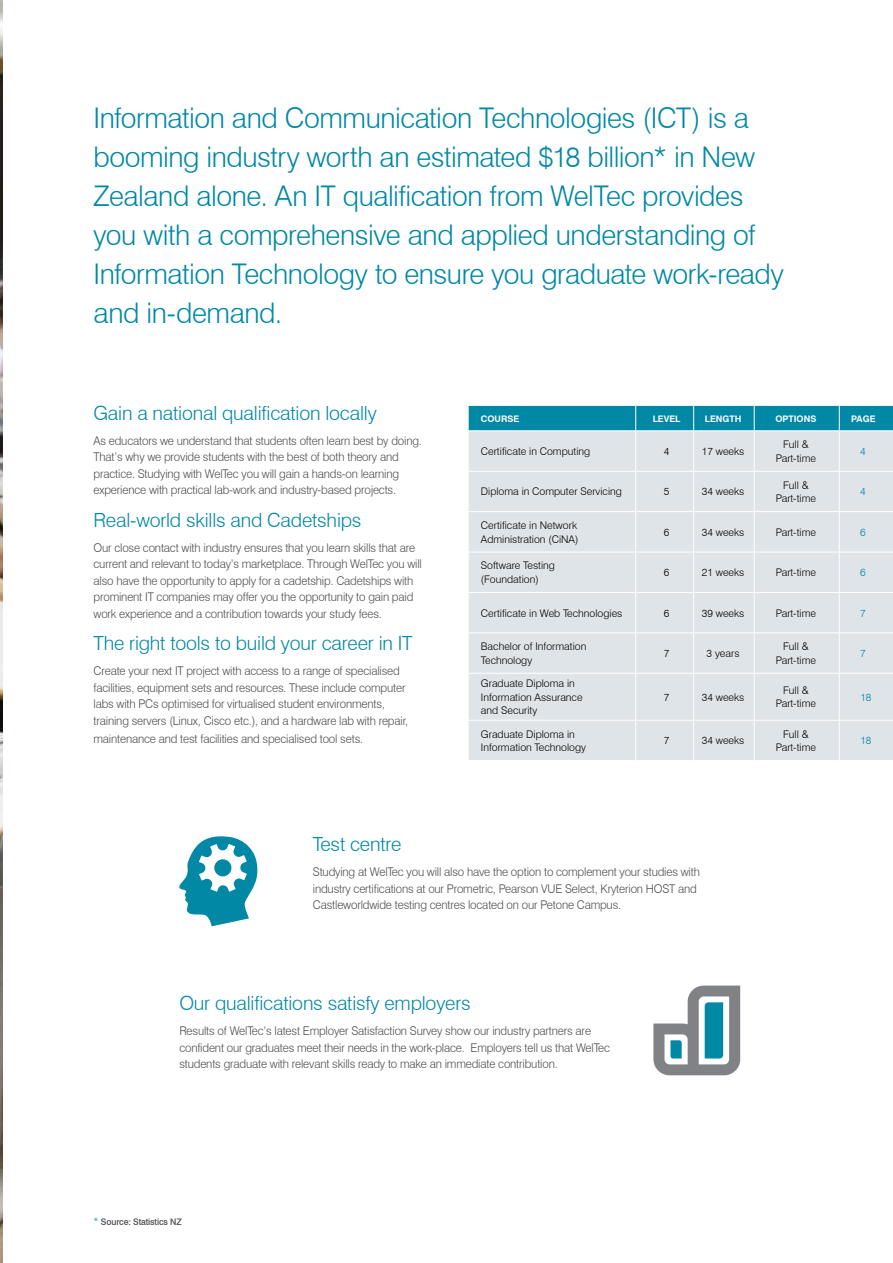
<style>
.page{position:relative;width:893px;height:1263px;background:#fff}
.page>*{position:absolute;margin:0;border:0;box-sizing:border-box;transform-origin:0 0}
.t1{font:300 28.5px/39px "Swiss 721 BT";letter-spacing:-.015em;color:#0088a5}
.t2{font:300 19.5px "Swiss 721 BT";letter-spacing:-.01em;color:#0088a5}
.t3{font:300 12px/16.5px "Swiss 721 BT";letter-spacing:-.015em;color:#4d4d4f;scale:.96 1}
.t4{font:300 10.5px/13.5px "Swiss 721 BT";color:#000;text-align:center}
.t5{font:300 10.5px "Swiss 721 BT";color:#0088a5}
.t6{font:700 9px "Swiss 721 BT";color:#fff}
.t7{font:500 9px "Swiss 721 BT";letter-spacing:-.015em;color:#4d4d4f;scale:.96 1}
.s1{font-weight:300;font-size:10.5px;color:#0093af}
</style>
<div class="page">
<div style="left:469px;top:431px;width:424px;height:329px;background:#dfe4e8"></div>
<div style="left:468px;top:405px;width:425px;height:25px;background:#0088a5"></div>
<hr style="left:635px;top:431px;width:1px;height:40px;background:#fff">
<hr style="left:693px;top:431px;width:1px;height:40px;background:#fff">
<hr style="left:754px;top:431px;width:1px;height:40px;background:#fff">
<hr style="left:839px;top:431px;width:1px;height:40px;background:#fff">
<hr style="left:468px;top:471px;width:168px;height:1px;background:#fff">
<hr style="left:636px;top:471px;width:58px;height:1px;background:#fff">
<hr style="left:635px;top:472px;width:1px;height:39px;background:#fff">
<hr style="left:694px;top:471px;width:60px;height:1px;background:#fff">
<hr style="left:693px;top:472px;width:1px;height:39px;background:#fff">
<hr style="left:754px;top:471px;width:85px;height:1px;background:#fff">
<hr style="left:754px;top:472px;width:1px;height:39px;background:#fff">
<hr style="left:839px;top:471px;width:54px;height:1px;background:#fff">
<hr style="left:839px;top:472px;width:1px;height:39px;background:#fff">
<hr style="left:468px;top:511px;width:168px;height:1px;background:#fff">
<hr style="left:636px;top:511px;width:58px;height:1px;background:#fff">
<hr style="left:635px;top:512px;width:1px;height:40px;background:#fff">
<hr style="left:694px;top:511px;width:60px;height:1px;background:#fff">
<hr style="left:693px;top:512px;width:1px;height:40px;background:#fff">
<hr style="left:754px;top:511px;width:85px;height:1px;background:#fff">
<hr style="left:754px;top:512px;width:1px;height:40px;background:#fff">
<hr style="left:839px;top:511px;width:54px;height:1px;background:#fff">
<hr style="left:839px;top:512px;width:1px;height:40px;background:#fff">
<hr style="left:468px;top:552px;width:168px;height:1px;background:#fff">
<hr style="left:636px;top:552px;width:58px;height:1px;background:#fff">
<hr style="left:635px;top:552px;width:1px;height:40px;background:#fff">
<hr style="left:694px;top:552px;width:60px;height:1px;background:#fff">
<hr style="left:693px;top:552px;width:1px;height:40px;background:#fff">
<hr style="left:754px;top:552px;width:85px;height:1px;background:#fff">
<hr style="left:754px;top:552px;width:1px;height:40px;background:#fff">
<hr style="left:839px;top:552px;width:54px;height:1px;background:#fff">
<hr style="left:839px;top:552px;width:1px;height:40px;background:#fff">
<hr style="left:468px;top:592px;width:168px;height:1px;background:#fff">
<hr style="left:636px;top:592px;width:58px;height:1px;background:#fff">
<hr style="left:635px;top:593px;width:1px;height:39px;background:#fff">
<hr style="left:694px;top:592px;width:60px;height:1px;background:#fff">
<hr style="left:693px;top:593px;width:1px;height:39px;background:#fff">
<hr style="left:754px;top:592px;width:85px;height:1px;background:#fff">
<hr style="left:754px;top:593px;width:1px;height:39px;background:#fff">
<hr style="left:839px;top:592px;width:54px;height:1px;background:#fff">
<hr style="left:839px;top:593px;width:1px;height:39px;background:#fff">
<hr style="left:468px;top:632px;width:168px;height:1px;background:#fff">
<hr style="left:636px;top:632px;width:58px;height:1px;background:#fff">
<hr style="left:635px;top:633px;width:1px;height:40px;background:#fff">
<hr style="left:694px;top:632px;width:60px;height:1px;background:#fff">
<hr style="left:693px;top:633px;width:1px;height:40px;background:#fff">
<hr style="left:754px;top:632px;width:85px;height:1px;background:#fff">
<hr style="left:754px;top:633px;width:1px;height:40px;background:#fff">
<hr style="left:839px;top:632px;width:54px;height:1px;background:#fff">
<hr style="left:839px;top:633px;width:1px;height:40px;background:#fff">
<hr style="left:468px;top:673px;width:168px;height:1px;background:#fff">
<hr style="left:636px;top:673px;width:58px;height:1px;background:#fff">
<hr style="left:635px;top:674px;width:1px;height:46px;background:#fff">
<hr style="left:694px;top:673px;width:60px;height:1px;background:#fff">
<hr style="left:693px;top:674px;width:1px;height:46px;background:#fff">
<hr style="left:754px;top:673px;width:85px;height:1px;background:#fff">
<hr style="left:754px;top:674px;width:1px;height:46px;background:#fff">
<hr style="left:839px;top:673px;width:54px;height:1px;background:#fff">
<hr style="left:839px;top:674px;width:1px;height:46px;background:#fff">
<hr style="left:468px;top:720px;width:168px;height:1px;background:#fff">
<hr style="left:636px;top:720px;width:58px;height:1px;background:#fff">
<hr style="left:635px;top:721px;width:1px;height:39px;background:#fff">
<hr style="left:694px;top:720px;width:60px;height:1px;background:#fff">
<hr style="left:693px;top:721px;width:1px;height:39px;background:#fff">
<hr style="left:754px;top:720px;width:85px;height:1px;background:#fff">
<hr style="left:754px;top:721px;width:1px;height:39px;background:#fff">
<hr style="left:839px;top:720px;width:54px;height:1px;background:#fff">
<hr style="left:839px;top:721px;width:1px;height:39px;background:#fff">
<img style="left:0;top:0;width:3px;height:1263px">
<svg style="left:179px;top:836px;width:79px;height:90px"></svg>
<svg style="left:653px;top:985px;width:87px;height:90px"></svg>
<p class="t1" style="left:94px;top:98px;width:692px">Information and Communication Technologies (ICT) is a booming industry worth an estimated $18 billion* in New Zealand alone. An IT qualification from WelTec provides you with a comprehensive and applied understanding of Information Technology to ensure you graduate work-ready and in-demand.</p>
<h2 class="t2" style="left:94px;top:401px;width:285px">Gain a national qualification locally</h2>
<p class="t3" style="left:94px;top:432px;width:344px">As educators we understand that students often learn best by doing.<br>That’s why we provide students with the best of both theory and practice. Studying with WelTec you will gain a hands-on learning experience with practical lab-work and industry-based projects.</p>
<h2 class="t2" style="left:94px;top:508px;width:269px">Real-world skills and Cadetships</h2>
<p class="t3" style="left:94px;top:539px;width:344px">Our close contact with industry ensures that you learn skills that are current and relevant to today’s marketplace. Through WelTec you will also have the opportunity to apply for a cadetship. Cadetships with prominent IT companies may offer you the opportunity to gain paid work experience and a contribution towards your study fees.</p>
<h2 class="t2" style="left:94px;top:631px;width:321px">The right tools to build your career in IT</h2>
<p class="t3" style="left:94px;top:663px;width:329px">Create your next IT project with access to a range of specialised facilities, equipment sets and resources. These include computer labs with PCs optimised for virtualised student environments, training servers (Linux, Cisco etc.), and a hardware lab with repair,</p>
<p class="t3" style="left:94px;top:730px;width:282px">maintenance and test facilities and specialised tool sets.</p>
<p class="t6" style="left:481px;top:413px;width:27px">COURSE</p>
<p class="t6" style="left:653px;top:413px;width:23px">LEVEL</p>
<p class="t6" style="left:705px;top:413px;width:37px">LENGTH</p>
<p class="t6" style="left:775px;top:413px;width:42px">OPTIONS</p>
<p class="t6" style="left:851px;top:413px;width:25px">PAGE</p>
<p class="t4" style="left:481px;top:444px;width:111px">Certificate in Computing</p>
<p class="t4" style="left:664px;top:444px;width:7px">4</p>
<p class="t4" style="left:702px;top:444px;width:44px">17 weeks</p>
<p class="t4" style="left:776px;top:438px;width:42px">Full &amp;<br>Part-time</p>
<p class="t5" style="left:860px;top:445px;width:7px">4</p>
<p class="t4" style="left:481px;top:485px;width:143px">Diploma in Computer Servicing</p>
<p class="t4" style="left:664px;top:485px;width:7px">5</p>
<p class="t4" style="left:702px;top:485px;width:44px">34 weeks</p>
<p class="t4" style="left:776px;top:478px;width:42px">Full &amp;<br>Part-time</p>
<p class="t5" style="left:860px;top:485px;width:7px">4</p>
<p class="t4" style="left:481px;top:518px;width:99px;text-align:left">Certificate in Network<br>Administration (CiNA)</p>
<p class="t4" style="left:664px;top:525px;width:7px">6</p>
<p class="t4" style="left:702px;top:525px;width:44px">34 weeks</p>
<p class="t4" style="left:776px;top:525px;width:42px">Part-time</p>
<p class="t5" style="left:860px;top:526px;width:7px">6</p>
<p class="t4" style="left:481px;top:559px;width:75px;text-align:left">Software Testing (Foundation)</p>
<p class="t4" style="left:664px;top:566px;width:7px">6</p>
<p class="t4" style="left:702px;top:566px;width:44px">21 weeks</p>
<p class="t4" style="left:776px;top:566px;width:42px">Part-time</p>
<p class="t5" style="left:860px;top:566px;width:7px">6</p>
<p class="t4" style="left:481px;top:606px;width:143px">Certificate in Web Technologies</p>
<p class="t4" style="left:664px;top:606px;width:7px">6</p>
<p class="t4" style="left:702px;top:606px;width:44px">39 weeks</p>
<p class="t4" style="left:776px;top:606px;width:42px">Part-time</p>
<p class="t5" style="left:860px;top:606px;width:7px">7</p>
<p class="t4" style="left:481px;top:640px;width:107px;text-align:left">Bachelor of Information<br>Technology</p>
<p class="t4" style="left:664px;top:646px;width:7px">7</p>
<p class="t4" style="left:707px;top:646px;width:34px">3 years</p>
<p class="t4" style="left:776px;top:640px;width:42px">Full &amp;<br>Part-time</p>
<p class="t5" style="left:860px;top:647px;width:7px">7</p>
<p class="t4" style="left:481px;top:677px;width:103px;text-align:left">Graduate Diploma in<br>Information Assurance and Security</p>
<p class="t4" style="left:664px;top:690px;width:7px">7</p>
<p class="t4" style="left:702px;top:690px;width:44px">34 weeks</p>
<p class="t4" style="left:776px;top:683px;width:42px">Full &amp;<br>Part-time</p>
<p class="t5" style="left:860px;top:691px;width:13px">18</p>
<p class="t4" style="left:481px;top:727px;width:107px;text-align:left">Graduate Diploma in<br>Information Technology</p>
<p class="t4" style="left:664px;top:734px;width:7px">7</p>
<p class="t4" style="left:702px;top:734px;width:44px">34 weeks</p>
<p class="t4" style="left:776px;top:727px;width:42px">Full &amp;<br>Part-time</p>
<p class="t5" style="left:860px;top:734px;width:13px">18</p>
<h2 class="t2" style="left:313px;top:832px;width:90px">Test centre</h2>
<p class="t3" style="left:313px;top:863px;width:405px">Studying at WelTec you will also have the option to complement your studies with industry certifications at our Prometric, Pearson VUE Select, Kryterion HOST and<br>Castleworldwide testing centres located on our Petone Campus.</p>
<h2 class="t2" style="left:179px;top:991px;width:293px">Our qualifications satisfy employers</h2>
<p class="t3" style="left:179px;top:1022px;width:450px">Results of WelTec’s latest Employer Satisfaction Survey show our industry partners are confident our graduates meet their needs in the work-place. Employers tell us that WelTec students graduate with relevant skills ready to make an immediate contribution.</p>
<p class="t7" style="left:94px;top:1217px;width:93px"><span class="s1">*</span> Source: Statistics NZ</p>
</div>
